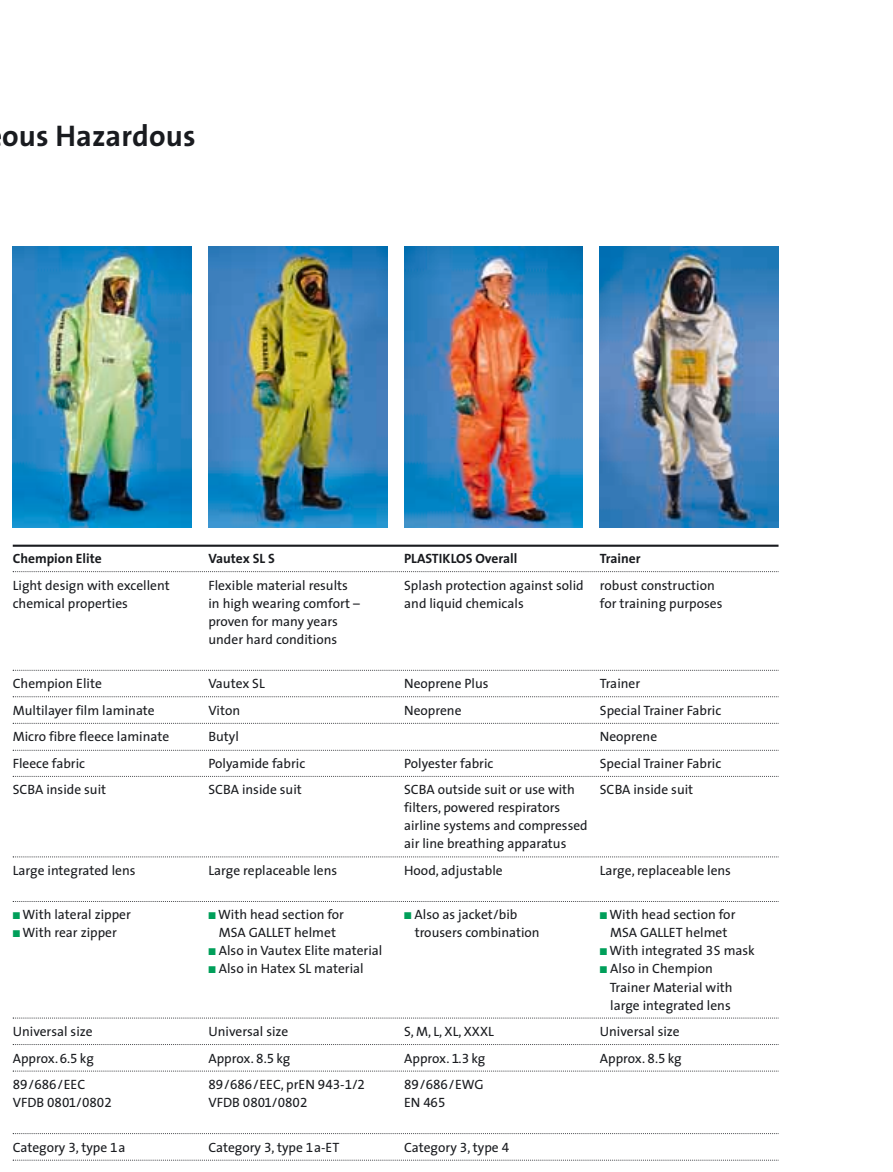
<style>
.page{position:relative;width:893px;height:1172px;background:#fff}
.page>*{position:absolute;margin:0;border:0;box-sizing:border-box;transform-origin:0 0}
.t1{font:700 30px "The Sans Spezial";letter-spacing:.005em;color:#191b1f}
.t2{font:13.5px/18px "The Sans Spezial";color:#191b1f}
.t3{font:700 13.5px "The Sans Spezial";color:#191b1f}
.s1{color:#009f5a}
.s2{color:#fff}
</style>
<div class="page">
<hr style="left:13px;top:544px;width:765px;height:2px;background:#191b1f">
<svg style="left:13px;top:571px;width:765px;height:1px"></svg>
<svg style="left:13px;top:669px;width:764px;height:1px"></svg>
<svg style="left:13px;top:696px;width:765px;height:1px"></svg>
<svg style="left:13px;top:722px;width:764px;height:1px"></svg>
<svg style="left:13px;top:749px;width:764px;height:1px"></svg>
<svg style="left:13px;top:775px;width:764px;height:1px"></svg>
<svg style="left:13px;top:856px;width:765px;height:1px"></svg>
<svg style="left:13px;top:1017px;width:765px;height:1px"></svg>
<svg style="left:13px;top:1070px;width:765px;height:1px"></svg>
<svg style="left:13px;top:1159px;width:765px;height:1px"></svg>
<img style="left:208px;top:247px;width:179px;height:280px">
<img style="left:404px;top:247px;width:179px;height:280px">
<img style="left:600px;top:247px;width:178px;height:280px">
<img style="left:13px;top:247px;width:178px;height:280px">
<h1 class="t1" style="left:2px;top:124px;width:195px">ous Hazardous</h1>
<p class="t3" style="left:13px;top:553px;width:91px">Chempion Elite</p>
<p class="t3" style="left:208px;top:553px;width:68px">Vautex SL S</p>
<p class="t3" style="left:404px;top:553px;width:115px">PLASTIKLOS Overall</p>
<p class="t3" style="left:600px;top:553px;width:42px">Trainer</p>
<p class="t2" style="left:13px;top:577px;width:158px">Light design with excellent</p>
<p class="t2" style="left:208px;top:577px;width:141px">Flexible material results</p>
<p class="t2" style="left:404px;top:577px;width:312px">Splash protection against solid robust construction</p>
<p class="t2" style="left:13px;top:595px;width:117px">chemical properties</p>
<p class="t2" style="left:208px;top:595px;width:153px">in high wearing comfort –</p>
<p class="t2" style="left:404px;top:595px;width:121px">and liquid chemicals</p>
<p class="t2" style="left:600px;top:595px;width:124px">for training purposes</p>
<p class="t2" style="left:208px;top:613px;width:131px">proven for many years under hard conditions</p>
<p class="t2" style="left:13px;top:676px;width:91px">Chempion Elite</p>
<p class="t2" style="left:208px;top:676px;width:58px">Vautex SL</p>
<p class="t2" style="left:404px;top:676px;width:86px">Neoprene Plus</p>
<p class="t2" style="left:600px;top:676px;width:42px">Trainer</p>
<p class="t2" style="left:13px;top:702px;width:143px">Multilayer film laminate</p>
<p class="t2" style="left:208px;top:702px;width:33px">Viton</p>
<p class="t2" style="left:404px;top:702px;width:59px">Neoprene</p>
<p class="t2" style="left:600px;top:702px;width:123px">Special Trainer Fabric</p>
<p class="t2" style="left:13px;top:729px;width:158px">Micro fibre fleece laminate</p>
<p class="t2" style="left:208px;top:729px;width:32px">Butyl</p>
<p class="t2" style="left:600px;top:729px;width:59px">Neoprene</p>
<p class="t2" style="left:13px;top:755px;width:74px">Fleece fabric</p>
<p class="t2" style="left:208px;top:755px;width:98px">Polyamide fabric</p>
<p class="t2" style="left:404px;top:755px;width:91px">Polyester fabric</p>
<p class="t2" style="left:600px;top:755px;width:123px">Special Trainer Fabric</p>
<p class="t2" style="left:13px;top:782px;width:95px">SCBA inside suit</p>
<p class="t2" style="left:208px;top:782px;width:95px">SCBA inside suit</p>
<p class="t2" style="left:404px;top:782px;width:172px">SCBA outside suit or use with</p>
<p class="t2" style="left:600px;top:782px;width:95px">SCBA inside suit</p>
<p class="t2" style="left:404px;top:800px;width:185px">filters, powered respirators airline systems and compressed air line breathing apparatus</p>
<p class="t2" style="left:13px;top:862px;width:124px">Large integrated lens</p>
<p class="t2" style="left:208px;top:862px;width:130px">Large replaceable lens</p>
<p class="t2" style="left:404px;top:862px;width:100px">Hood, adjustable</p>
<p class="t2" style="left:600px;top:862px;width:133px">Large, replaceable lens</p>
<p class="t2" style="left:13px;top:907px;width:120px"><span class="s1">■</span> With lateral zipper</p>
<p class="t2" style="left:208px;top:907px;width:137px"><span class="s1">■</span> With head section for</p>
<p class="t2" style="left:404px;top:907px;width:115px"><span class="s1">■</span> Also as jacket/bib</p>
<p class="t2" style="left:600px;top:907px;width:137px"><span class="s1">■</span> With head section for</p>
<p class="t2" style="left:13px;top:925px;width:106px"><span class="s1">■</span> With rear zipper</p>
<p class="t2" style="left:208px;top:925px;width:129px"><span class="s2">■</span> MSA GALLET helmet</p>
<p class="t2" style="left:404px;top:925px;width:137px"><span class="s2">■</span> trousers combination</p>
<p class="t2" style="left:600px;top:925px;width:129px"><span class="s2">■</span> MSA GALLET helmet</p>
<p class="t2" style="left:208px;top:943px;width:175px"><span class="s1">■</span> Also in Vautex Elite material</p>
<p class="t2" style="left:600px;top:943px;width:157px"><span class="s1">■</span> With integrated 3S mask</p>
<p class="t2" style="left:208px;top:961px;width:157px"><span class="s1">■</span> Also in Hatex SL material</p>
<p class="t2" style="left:600px;top:961px;width:114px"><span class="s1">■</span> Also in Chempion</p>
<p class="t2" style="left:600px;top:979px;width:134px"><span class="s2">■</span> Trainer Material with</p>
<p class="t2" style="left:600px;top:997px;width:132px"><span class="s2">■</span> large integrated lens</p>
<p class="t2" style="left:13px;top:1023px;width:81px">Universal size</p>
<p class="t2" style="left:208px;top:1023px;width:81px">Universal size</p>
<p class="t2" style="left:404px;top:1023px;width:91px">S, M, L, XL, XXXL</p>
<p class="t2" style="left:599px;top:1023px;width:81px">Universal size</p>
<p class="t2" style="left:13px;top:1050px;width:83px">Approx. 6.5 kg</p>
<p class="t2" style="left:208px;top:1050px;width:83px">Approx. 8.5 kg</p>
<p class="t2" style="left:404px;top:1050px;width:83px">Approx. 1.3 kg</p>
<p class="t2" style="left:600px;top:1050px;width:83px">Approx. 8.5 kg</p>
<p class="t2" style="left:13px;top:1076px;width:74px">89/686/EEC</p>
<p class="t2" style="left:208px;top:1076px;width:158px">89/686/EEC, prEN 943-1/2</p>
<p class="t2" style="left:404px;top:1076px;width:81px">89/686/EWG</p>
<p class="t2" style="left:13px;top:1094px;width:101px">VFDB 0801/0802</p>
<p class="t2" style="left:208px;top:1094px;width:101px">VFDB 0801/0802</p>
<p class="t2" style="left:404px;top:1094px;width:43px">EN 465</p>
<p class="t2" style="left:13px;top:1139px;width:114px">Category 3, type 1a</p>
<p class="t2" style="left:208px;top:1139px;width:132px">Category 3, type 1a-ET</p>
<p class="t2" style="left:404px;top:1139px;width:106px">Category 3, type 4</p>
</div>
